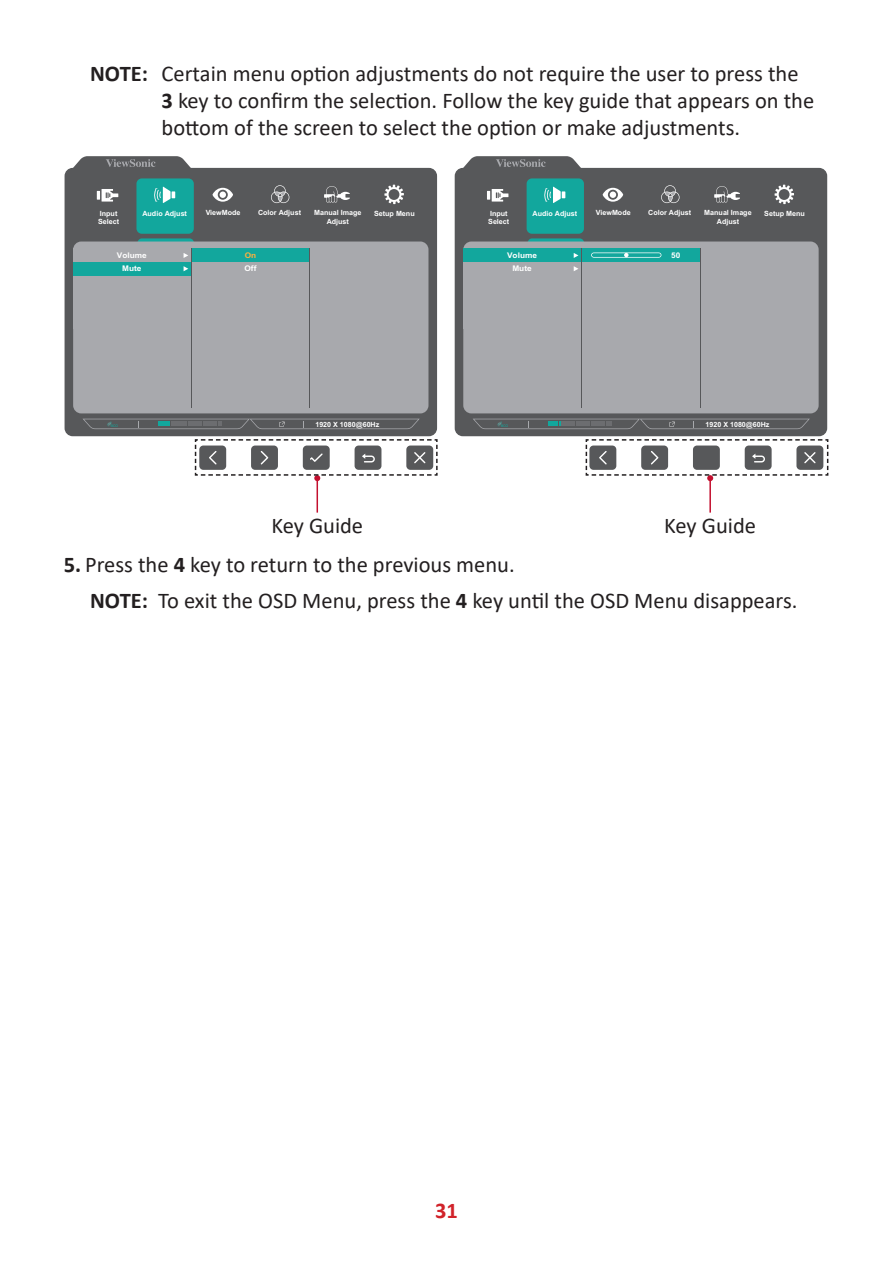
<style>
.page{position:relative;width:893px;height:1263px;background:#fff}
.page>*{position:absolute;margin:0;border:0;box-sizing:border-box;transform-origin:0 0}
.Note{font:22.5px/27px "Calibri";color:#231f20}
.Body{font:22.5px "Calibri";color:#231f20}
.t1{font:700 22.5px "Calibri";color:#d1232a}
.t2{font:700 7.8px/13.4px "Arial";color:#fff;text-align:center;scale:1.06 1}
.t3{font:700 7.2px/8.6px "Arial";color:#fff}
.t4{font:700 7.05px "Arial";color:#fff}
.s1{font-weight:700}
.s2{color:#fbb03f}
</style>
<div class="page">
<hr style="left:317px;top:478px;width:1px;height:35px;background:#c3102f">
<hr style="left:709px;top:478px;width:2px;height:35px;background:#c3102f">
<div style="left:65px;top:168px;width:372px;height:268px;background:#57585a;border-radius:8px"></div>
<svg style="left:138px;top:238px;width:56px;height:3px"></svg>
<div style="left:73px;top:241px;width:355px;height:172px;background:#a8a9ad;border-radius:8px"></div>
<div style="left:136px;top:178px;width:58px;height:56px;background:#12a79d;border-radius:5px"></div>
<div style="left:73px;top:262px;width:118px;height:13px;background:#12a79d"></div>
<svg style="left:184px;top:266px;width:4px;height:5px"></svg>
<svg style="left:184px;top:253px;width:4px;height:5px"></svg>
<div style="left:192px;top:249px;width:118px;height:13px;background:#12a79d"></div>
<svg style="left:83px;top:419px;width:337px;height:10px"></svg>
<hr style="left:310px;top:248px;width:1px;height:160px;background:#57585a">
<hr style="left:191px;top:248px;width:1px;height:160px;background:#57585a">
<svg style="left:69px;top:156px;width:126px;height:13px"></svg>
<svg style="left:384px;top:185px;width:20px;height:19px"></svg>
<svg style="left:212px;top:188px;width:21px;height:14px"></svg>
<svg style="left:324px;top:186px;width:26px;height:17px"></svg>
<svg style="left:97px;top:189px;width:21px;height:13px"></svg>
<svg style="left:154px;top:187px;width:21px;height:16px"></svg>
<svg style="left:271px;top:185px;width:18px;height:18px"></svg>
<div style="left:455px;top:168px;width:372px;height:268px;background:#57585a;border-radius:8px"></div>
<svg style="left:528px;top:238px;width:56px;height:3px"></svg>
<div style="left:463px;top:241px;width:356px;height:172px;background:#a8a9ad;border-radius:8px"></div>
<div style="left:527px;top:178px;width:57px;height:56px;background:#12a79d;border-radius:5px"></div>
<svg style="left:574px;top:266px;width:4px;height:5px"></svg>
<div style="left:463px;top:249px;width:118px;height:13px;background:#12a79d"></div>
<svg style="left:574px;top:253px;width:4px;height:5px"></svg>
<div style="left:582px;top:249px;width:118px;height:13px;background:#12a79d"></div>
<svg style="left:473px;top:419px;width:337px;height:10px"></svg>
<hr style="left:700px;top:248px;width:1px;height:160px;background:#57585a">
<hr style="left:581px;top:248px;width:1px;height:160px;background:#57585a">
<svg style="left:459px;top:156px;width:126px;height:13px"></svg>
<svg style="left:775px;top:185px;width:19px;height:19px"></svg>
<svg style="left:603px;top:188px;width:20px;height:14px"></svg>
<svg style="left:714px;top:186px;width:26px;height:17px"></svg>
<svg style="left:487px;top:189px;width:21px;height:13px"></svg>
<svg style="left:544px;top:187px;width:21px;height:16px"></svg>
<svg style="left:661px;top:185px;width:18px;height:18px"></svg>
<svg style="left:591px;top:252px;width:70px;height:6px"></svg>
<svg style="left:194px;top:439px;width:244px;height:42px"></svg>
<svg style="left:585px;top:439px;width:244px;height:42px"></svg>
<p class="Note" style="left:162px;top:59px;width:654px;text-indent:-71px"><span class="s1">NOTE:</span> Certain menu option adjustments do not require the user to press the<br><span class="s1">3</span> key to confirm the selection. Follow the key guide that appears on the bottom of the screen to select the option or make adjustments.</p>
<p class="t3" style="left:206px;top:209px;width:36px">ViewMode</p>
<p class="t3" style="left:258px;top:209px;width:45px">Color Adjust</p>
<p class="t3" style="left:314px;top:209px;width:49px">Manual Image</p>
<p class="t3" style="left:374px;top:209px;width:42px">Setup Menu</p>
<p class="t3" style="left:327px;top:217px;width:24px">Adjust</p>
<p class="t3" style="left:98px;top:209px;width:23px">Input<br>Select</p>
<p class="t3" style="left:142px;top:209px;width:46px">Audio Adjust</p>
<p class="t2" style="left:117px;top:248px;width:30px">Volume<br>Mute</p>
<p class="t2" style="left:244px;top:248px;width:13px;text-align:left"><span class="s2">On<br></span>Off</p>
<p class="t3" style="left:596px;top:209px;width:36px">ViewMode</p>
<p class="t3" style="left:648px;top:209px;width:45px">Color Adjust</p>
<p class="t3" style="left:704px;top:209px;width:49px">Manual Image</p>
<p class="t3" style="left:764px;top:209px;width:42px">Setup Menu</p>
<p class="t3" style="left:717px;top:217px;width:24px">Adjust</p>
<p class="t3" style="left:488px;top:209px;width:23px">Input<br>Select</p>
<p class="t3" style="left:533px;top:209px;width:46px">Audio Adjust</p>
<p class="t2" style="left:507px;top:248px;width:30px">Volume<br>Mute</p>
<p class="t2" style="left:671px;top:248px;width:10px">50</p>
<p class="t4" style="left:315px;top:419px;width:65px">1920 X 1080@60Hz</p>
<p class="t4" style="left:705px;top:419px;width:65px">1920 X 1080@60Hz</p>
<p class="Body" style="left:271px;top:510px;width:93px">Key Guide</p>
<p class="Body" style="left:664px;top:510px;width:93px">Key Guide</p>
<p class="Note" style="left:64px;top:551px;width:452px"><span class="s1">5.</span> Press the <span class="s1">4</span> key to return to the previous menu.</p>
<p class="Note" style="left:90px;top:586px;width:709px"><span class="s1">NOTE:</span> To exit the OSD Menu, press the <span class="s1">4</span> key until the OSD Menu disappears.</p>
<p class="t1" style="left:435px;top:1194px;width:24px">31</p>
</div>
